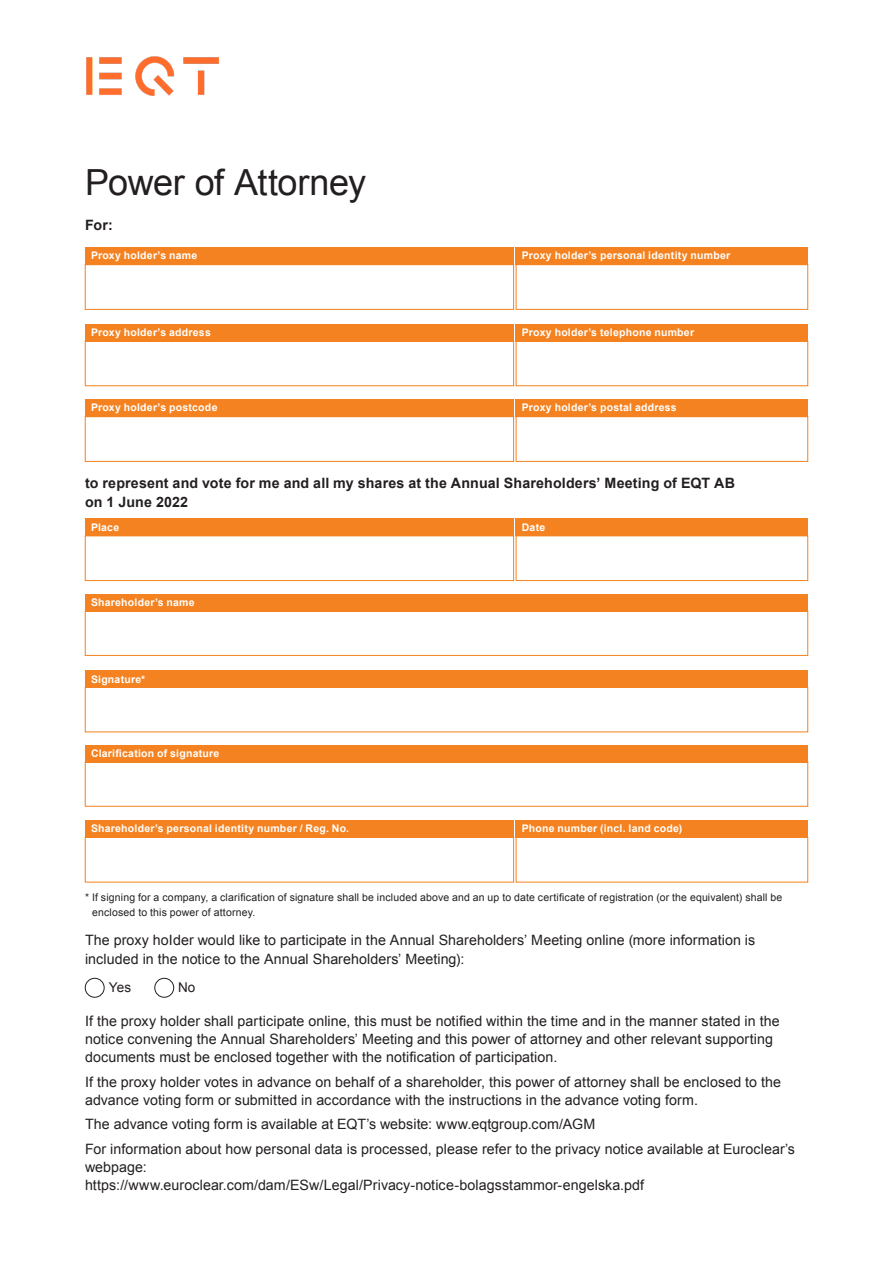
<style>
.page{position:relative;width:893px;height:1263px;background:#fff}
.page>*{position:absolute;margin:0;border:0;box-sizing:border-box;transform-origin:0 0}
.A_Heading_22_25pt{font:36px "Arial";letter-spacing:-.015em;color:#231f20}
.Body_Text_-_Arial_8{font:14.25px/18px "Arial";letter-spacing:.005em;color:#231f20}
.Body_Text_-_Arial_8-2{font:700 14.25px/19.5px "Arial";letter-spacing:.01em;color:#231f20}
.Body_Text_-_Arial_8-3{font:13.5px "Arial";color:#231f20}
.Body_Text___8_5pt_No{font:700 10.5px "Arial";letter-spacing:.02em;color:#fff}
.Body_Text_-_Arial_8-4{font:10.5px/15px "Arial";letter-spacing:.015em;color:#231f20}
</style>
<div class="page">
<img style="left:86px;top:56px;width:133px;height:40px">
<div style="left:85px;top:416px;width:429px;height:46px;border:1px solid #f58220"></div>
<div style="left:85px;top:341px;width:429px;height:45px;border:1px solid #f58220"></div>
<div style="left:85px;top:264px;width:429px;height:46px;border:1px solid #f58220"></div>
<div style="left:85px;top:536px;width:429px;height:45px;border:1px solid #f58220"></div>
<div style="left:516px;top:416px;width:292px;height:46px;border:1px solid #f58220"></div>
<div style="left:516px;top:341px;width:292px;height:45px;border:1px solid #f58220"></div>
<div style="left:516px;top:264px;width:292px;height:46px;border:1px solid #f58220"></div>
<div style="left:516px;top:536px;width:292px;height:45px;border:1px solid #f58220"></div>
<div style="left:85px;top:400px;width:429px;height:17px;background:#f58220"></div>
<div style="left:85px;top:324px;width:429px;height:17px;background:#f58220"></div>
<div style="left:85px;top:248px;width:429px;height:17px;background:#f58220"></div>
<div style="left:85px;top:519px;width:429px;height:17px;background:#f58220"></div>
<div style="left:516px;top:400px;width:292px;height:17px;background:#f58220"></div>
<div style="left:516px;top:324px;width:292px;height:17px;background:#f58220"></div>
<div style="left:516px;top:248px;width:292px;height:17px;background:#f58220"></div>
<div style="left:516px;top:519px;width:292px;height:17px;background:#f58220"></div>
<div style="left:85px;top:610px;width:723px;height:46px;border:1px solid #f58220"></div>
<div style="left:85px;top:761px;width:723px;height:45px;border:1px solid #f58220"></div>
<div style="left:85px;top:594px;width:723px;height:18px;background:#f58220"></div>
<div style="left:85px;top:671px;width:723px;height:17px;background:#f58220"></div>
<div style="left:85px;top:745px;width:723px;height:17px;background:#f58220"></div>
<div style="left:85px;top:837px;width:429px;height:45px;border:1px solid #f58220"></div>
<div style="left:516px;top:837px;width:292px;height:45px;border:1px solid #f58220"></div>
<div style="left:85px;top:820px;width:429px;height:17px;background:#f58220"></div>
<div style="left:516px;top:820px;width:292px;height:17px;background:#f58220"></div>
<div style="left:85px;top:978px;width:19px;height:19px;border:1px solid #231f20;border-radius:50%"></div>
<div style="left:155px;top:978px;width:19px;height:19px;border:1px solid #231f20;border-radius:50%"></div>
<p class="A_Heading_22_25pt" style="left:85px;top:158px;width:283px">Power of Attorney</p>
<p class="Body_Text_-_Arial_8-2" style="left:85px;top:216px;width:29px">For:</p>
<p class="Body_Text___8_5pt_No" style="left:91px;top:249px;width:108px">Proxy holder’s name</p>
<p class="Body_Text___8_5pt_No" style="left:522px;top:249px;width:210px">Proxy holder’s personal identity number</p>
<p class="Body_Text___8_5pt_No" style="left:91px;top:325px;width:121px">Proxy holder’s address</p>
<p class="Body_Text___8_5pt_No" style="left:522px;top:325px;width:174px">Proxy holder’s telephone number</p>
<p class="Body_Text___8_5pt_No" style="left:91px;top:401px;width:128px">Proxy holder’s postcode</p>
<p class="Body_Text___8_5pt_No" style="left:522px;top:401px;width:156px">Proxy holder’s postal address</p>
<p class="Body_Text_-_Arial_8-2" style="left:85px;top:473px;width:651px">to represent and vote for me and all my shares at the Annual Shareholders’ Meeting of EQT AB on 1 June 2022</p>
<p class="Body_Text___8_5pt_No" style="left:91px;top:520px;width:30px">Place</p>
<p class="Body_Text___8_5pt_No" style="left:91px;top:595px;width:105px">Shareholder’s name</p>
<p class="Body_Text___8_5pt_No" style="left:91px;top:672px;width:56px">Signature*</p>
<p class="Body_Text___8_5pt_No" style="left:91px;top:746px;width:130px">Clarification of signature</p>
<p class="Body_Text___8_5pt_No" style="left:522px;top:520px;width:25px">Date</p>
<p class="Body_Text___8_5pt_No" style="left:91px;top:821px;width:260px">Shareholder’s personal identity number / Reg. No.</p>
<p class="Body_Text___8_5pt_No" style="left:522px;top:821px;width:162px">Phone number (incl. land code)</p>
<p class="Body_Text_-_Arial_8-4" style="left:92px;top:889px;width:692px;text-indent:-7px">* If signing for a company, a clarification of signature shall be included above and an up to date certificate of registration (or the equivalent) shall be enclosed to this power of attorney.</p>
<p class="Body_Text_-_Arial_8" style="left:85px;top:930px;width:672px;line-height:19.5px">The proxy hoIder would like to participate in the Annual Shareholders’ Meeting online (more information is included in the notice to the Annual Shareholders’ Meeting):</p>
<p class="Body_Text_-_Arial_8-3" style="left:109px;top:978px;width:24px">Yes</p>
<p class="Body_Text_-_Arial_8-3" style="left:178px;top:978px;width:19px">No</p>
<p class="Body_Text_-_Arial_8" style="left:85px;top:1012px;width:696px">If the proxy holder shall participate online, this must be notified within the time and in the manner stated in the notice convening the Annual Shareholders’ Meeting and this power of attorney and other relevant supporting documents must be enclosed together with the notification of participation.</p>
<p class="Body_Text_-_Arial_8" style="left:85px;top:1073px;width:698px">If the proxy holder votes in advance on behalf of a shareholder, this power of attorney shall be enclosed to the advance voting form or submitted in accordance with the instructions in the advance voting form.</p>
<p class="Body_Text_-_Arial_8" style="left:85px;top:1115px;width:512px">The advance voting form is available at EQT’s website: www.eqtgroup.com/AGM</p>
<p class="Body_Text_-_Arial_8" style="left:85px;top:1140px;width:711px">For information about how personal data is processed, please refer to the privacy notice available at Euroclear’s webpage:<br>https://www.euroclear.com/dam/ESw/Legal/Privacy-notice-bolagsstammor-engelska.pdf</p>
</div>
